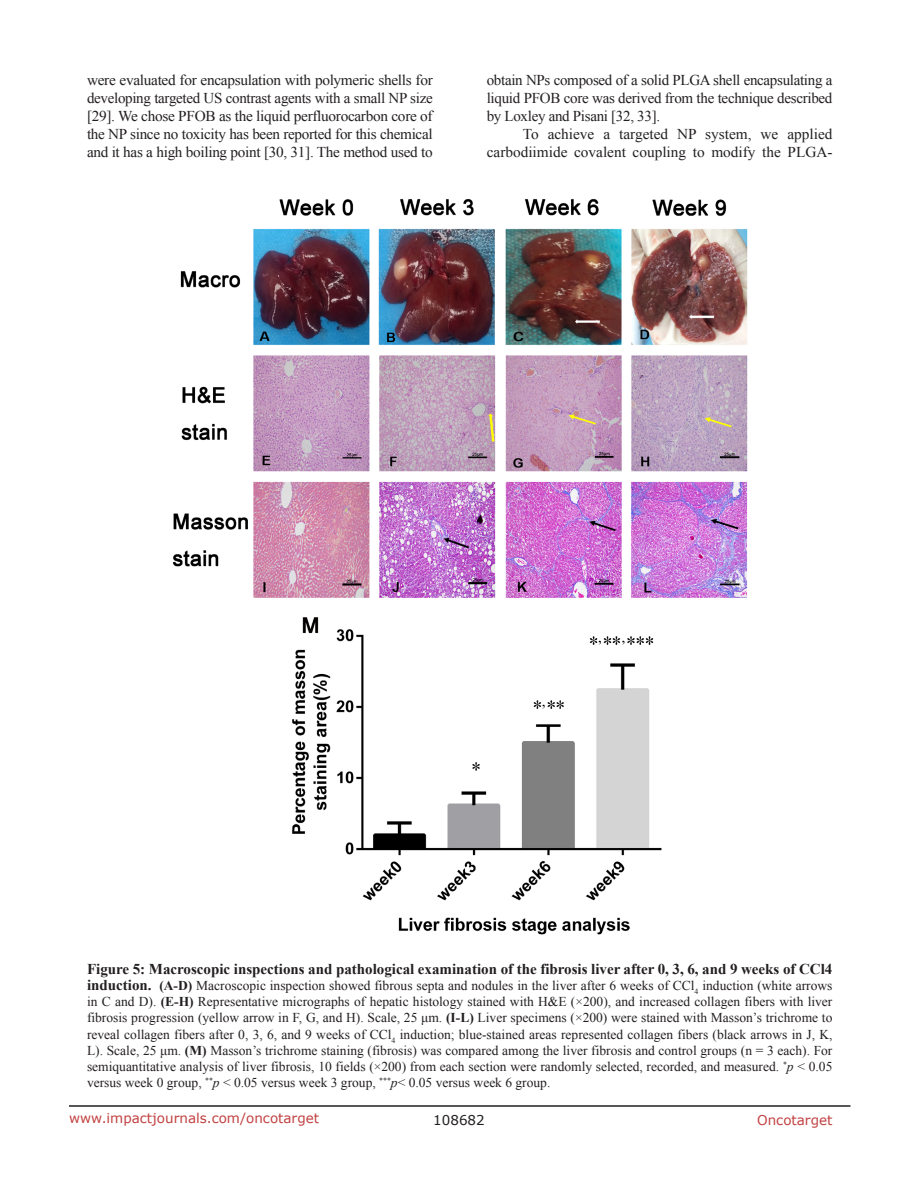
<style>
.page{position:relative;width:918px;height:1188px;background:#fff}
.page>*{position:absolute;margin:0;border:0;box-sizing:border-box;transform-origin:0 0}
.BodyText{font:15px/18px "Times New Roman";letter-spacing:-.02em;color:#231f20;text-align:justify}
.figuretext{font:700 15px "Times New Roman";color:#231f20}
.BodyText-2{font:15px/18px "Times New Roman";color:#231f20;text-align:right}
.figuretext-2{font:13.5px/16.2px "Times New Roman";color:#231f20;text-align:justify}
.t1{font:13.5px "Verdana";color:#c24141}
.t2{font:13.5px "Verdana";color:#231f20}
.s1{font-weight:700;font-size:15px}
.s2{font-weight:700}
.s3{font-style:italic}
</style>
<div class="page">
<hr style="left:69px;top:1105px;width:781px;height:2px;background:#231f20">
<img style="left:173px;top:199px;width:575px;height:736px">
<p class="BodyText" style="left:87px;top:71px;width:347px">were evaluated for encapsulation with polymeric shells for developing targeted US contrast agents with a small NP size [29]. We chose PFOB as the liquid perfluorocarbon core of the NP since no toxicity has been reported for this chemical and it has a high boiling point [30, 31]. The method used to</p>
<p class="BodyText" style="left:487px;top:71px;width:347px">obtain NPs composed of a solid PLGA shell encapsulating a liquid PFOB core was derived from the technique described by Loxley and Pisani [32, 33].</p>
<p class="BodyText-2" style="left:487px;top:125px;width:347px">To achieve a targeted NP system, we applied carbodiimide covalent coupling to modify the PLGA-</p>
<p class="figuretext" style="left:87px;top:958px;width:747px">Figure 5: Macroscopic inspections and pathological examination of the fibrosis liver after 0, 3, 6, and 9 weeks of CCl4</p>
<p class="figuretext-2" style="left:87px;top:977px;width:747px"><span class="s1">induction.</span> <span class="s2">(A-D)</span> Macroscopic inspection showed fibrous septa and nodules in the liver after 6 weeks of CCl<sub>4</sub> induction (white arrows in C and D). <span class="s2">(E-H)</span> Representative micrographs of hepatic histology stained with H&amp;E (×200), and increased collagen fibers with liver fibrosis progression (yellow arrow in F, G, and H). Scale, 25 μm. <span class="s2">(I-L)</span> Liver specimens (×200) were stained with Masson’s trichrome to reveal collagen fibers after 0, 3, 6, and 9 weeks of CCl<sub>4</sub> induction; blue-stained areas represented collagen fibers (black arrows in J, K, L). Scale, 25 μm. <span class="s2">(M)</span> Masson’s trichrome staining (fibrosis) was compared among the liver fibrosis and control groups (n = 3 each). For semiquantitative analysis of liver fibrosis, 10 fields (×200) from each section were randomly selected, recorded, and measured. <sup>*</sup><span class="s3">p</span> &lt; 0.05 versus week 0 group, <sup>**</sup><span class="s3">p</span> &lt; 0.05 versus week 3 group, <sup>***</sup><span class="s3">p</span>&lt; 0.05 versus week 6 group.</p>
<p class="t1" style="left:69px;top:1109px;width:252px">www.impactjournals.com/oncotarget</p>
<p class="t2" style="left:433px;top:1111px;width:53px">108682</p>
<p class="t1" style="left:757px;top:1111px;width:77px">Oncotarget</p>
</div>
